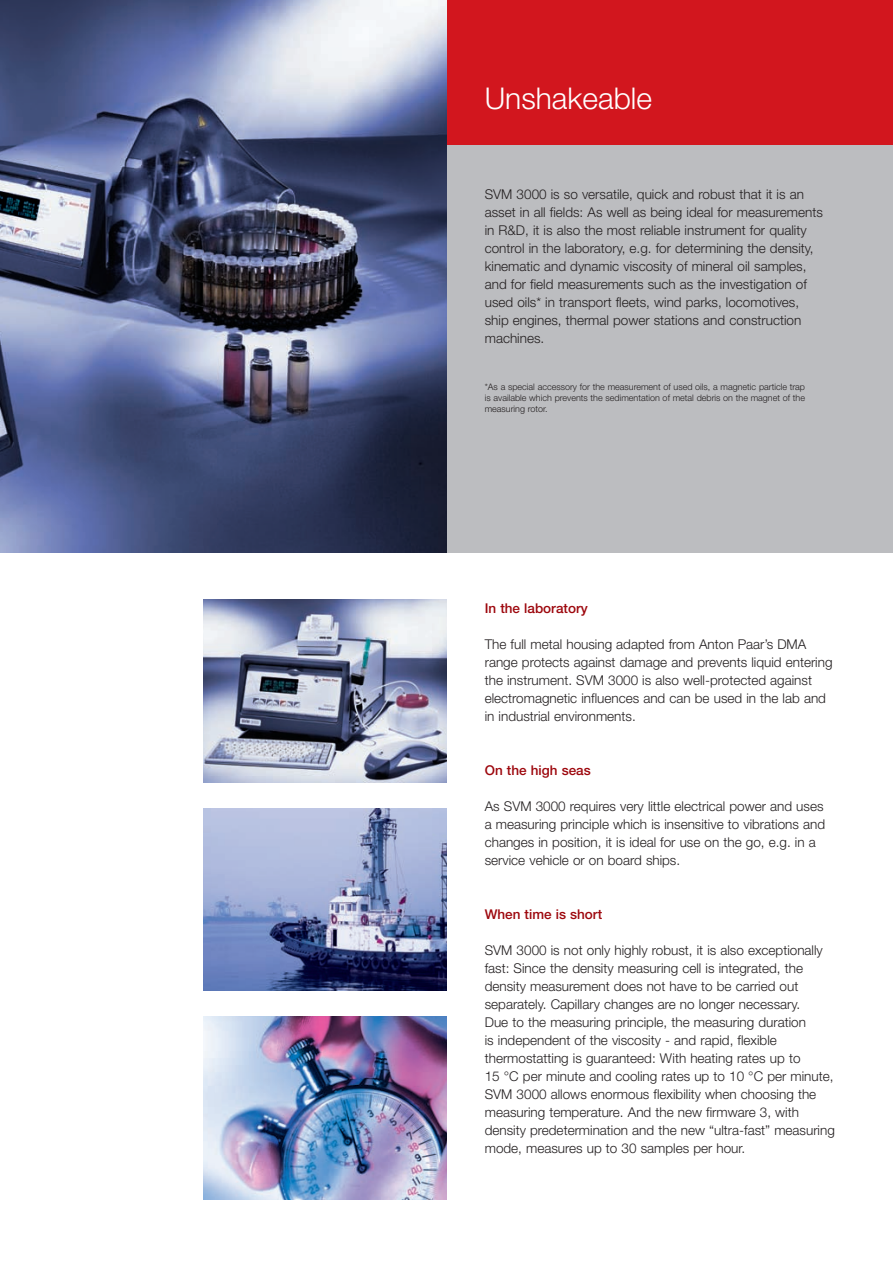
<style>
.page{position:relative;width:893px;height:1263px;background:#fff}
.page>*{position:absolute;margin:0;border:0;box-sizing:border-box;transform-origin:0 0}
.t1{font:300 30px "Helvetica Neue LT";color:#fff}
.t2{font:300 13.5px/18px "Helvetica Neue LT";color:#231f20}
.t3{font:500 13.5px "Helvetica Neue LT";color:#9d070d}
.t4{font:300 9px/10.8px "Helvetica Neue LT";color:#231f20;text-align:justify}
</style>
<div class="page">
<div style="left:438px;top:145px;width:455px;height:408px;background:#bcbdc0"></div>
<div style="left:0;top:0;width:893px;height:145px;background:#d2161e"></div>
<img style="left:203px;top:600px;width:243px;height:182px">
<img style="left:203px;top:1016px;width:243px;height:183px">
<img style="left:203px;top:808px;width:243px;height:183px">
<img style="left:0;top:0;width:446px;height:553px">
<h1 class="t1" style="left:485px;top:80px;width:169px">Unshakeable</h1>
<p class="t2" style="left:485px;top:185px;width:340px">SVM 3000 is so versatile, quick and robust that it is an asset in all fields: As well as being ideal for measurements in R&amp;D, it is also the most reliable instrument for quality control in the laboratory, e.g. for determining the density, kinematic and dynamic viscosity of mineral oil samples, and for field measurements such as the investigation of used oils* in transport fleets, wind parks, locomotives, ship engines, thermal power stations and construction machines.</p>
<p class="t4" style="left:485px;top:381px;width:322px">*As a special accessory for the measurement of used oils, a magnetic particle trap is available which prevents the sedimentation of metal debris on the magnet of the measuring rotor.</p>
<p class="t3" style="left:485px;top:600px;width:105px">In the laboratory</p>
<p class="t2" style="left:485px;top:635px;width:349px">The full metal housing adapted from Anton Paar’s DMA range protects against damage and prevents liquid entering the instrument. SVM 3000 is also well-protected against electromagnetic influences and can be used in the lab and in industrial environments.</p>
<p class="t3" style="left:485px;top:762px;width:107px">On the high seas</p>
<p class="t2" style="left:485px;top:797px;width:342px">As SVM 3000 requires very little electrical power and uses a measuring principle which is insensitive to vibrations and changes in position, it is ideal for use on the go, e.g. in a service vehicle or on board ships.</p>
<p class="t3" style="left:485px;top:906px;width:119px">When time is short</p>
<p class="t2" style="left:485px;top:941px;width:352px">SVM 3000 is not only highly robust, it is also exceptionally fast: Since the density measuring cell is integrated, the density measurement does not have to be carried out separately. Capillary changes are no longer necessary.<br>Due to the measuring principle, the measuring duration<br>is independent of the viscosity - and rapid, flexible thermostatting is guaranteed: With heating rates up to<br>15 °C per minute and cooling rates up to 10 °C per minute, SVM 3000 allows enormous flexibility when choosing the measuring temperature. And the new firmware 3, with density predetermination and the new “ultra-fast” measuring mode, measures up to 30 samples per hour.</p>
</div>
